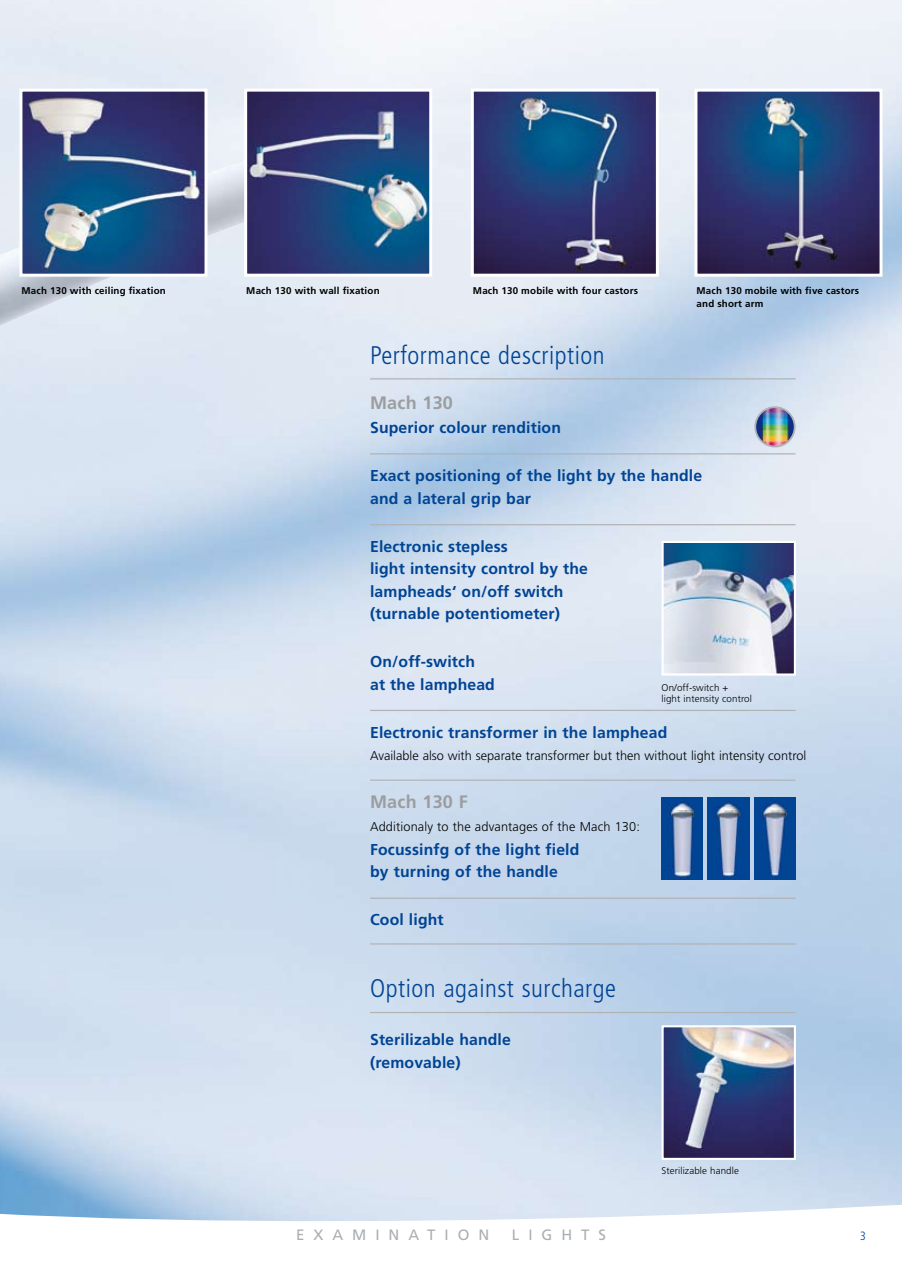
<style>
.page{position:relative;width:902px;height:1272px;background:#fff}
.page>*{position:absolute;margin:0;border:0;box-sizing:border-box;transform-origin:0 0}
.t1{font:300 condensed 25.5px "Frutiger";letter-spacing:.02em;color:#004494}
.t2{font:700 18px "Frutiger";letter-spacing:.01em;color:#9c9d9f}
.t3{font:700 15.75px/22.5px "Frutiger";letter-spacing:.01em;color:#004494}
.t4{font:15px "Frutiger";letter-spacing:.6em;color:#aaafb3}
.t5{font:300 12.75px "Frutiger";color:#000}
.t6{font:300 condensed 12px "Frutiger";color:#004494}
.t7{font:700 9.75px/12.8px "Frutiger";letter-spacing:.02em;color:#000}
.t8{font:300 9.75px/11.2px "Frutiger";letter-spacing:.01em;color:#000}
</style>
<div class="page">
<img style="left:0;top:0;width:901px;height:900px">
<svg style="left:0;top:900px;width:901px;height:321px;background:#c7d8ec"></svg>
<img style="left:0;top:118px;width:310px;height:953px">
<img style="left:23px;top:93px;width:180px;height:180px">
<div style="left:19px;top:89px;width:188px;height:188px;border:3px solid #fff"></div>
<img style="left:248px;top:93px;width:180px;height:180px">
<div style="left:244px;top:89px;width:188px;height:188px;border:3px solid #fff"></div>
<img style="left:475px;top:93px;width:179px;height:180px">
<div style="left:471px;top:89px;width:187px;height:188px;border:3px solid #fff"></div>
<img style="left:698px;top:93px;width:180px;height:180px">
<div style="left:694px;top:89px;width:188px;height:188px;border:3px solid #fff"></div>
<hr style="left:370px;top:378px;width:425px;height:1px;background:#b1b2b4">
<hr style="left:370px;top:897px;width:425px;height:1px;background:#b1b2b4">
<hr style="left:370px;top:524px;width:425px;height:1px;background:#b1b2b4">
<img style="left:664px;top:1028px;width:128px;height:128px">
<div style="left:661px;top:1025px;width:134px;height:134px;border:2px solid #fff"></div>
<img style="left:664px;top:544px;width:128px;height:128px">
<div style="left:661px;top:541px;width:134px;height:134px;border:2px solid #fff"></div>
<hr style="left:370px;top:1011px;width:425px;height:2px;background:#b1b2b4">
<img style="left:755px;top:407px;width:39px;height:39px;border-radius:50%">
<div style="left:754px;top:406px;width:41px;height:41px;border:2px solid #b1b2b4;border-radius:50%"></div>
<hr style="left:370px;top:453px;width:425px;height:1px;background:#b1b2b4">
<hr style="left:370px;top:709px;width:425px;height:2px;background:#b1b2b4">
<hr style="left:370px;top:943px;width:425px;height:1px;background:#b1b2b4">
<hr style="left:370px;top:779px;width:425px;height:1px;background:#b1b2b4">
<img style="left:661px;top:797px;width:41px;height:82px">
<img style="left:707px;top:797px;width:42px;height:82px">
<img style="left:754px;top:797px;width:41px;height:82px">
<p class="t7" style="left:22px;top:284px;width:146px">Mach 130 with ceiling fixation</p>
<p class="t7" style="left:246px;top:284px;width:135px">Mach 130 with wall fixation</p>
<p class="t7" style="left:473px;top:284px;width:166px">Mach 130 mobile with four castors</p>
<p class="t7" style="left:696px;top:284px;width:164px">Mach 130 mobile with five castors and short arm</p>
<h1 class="t1" style="left:370px;top:340px;width:236px">Performance description</h1>
<p class="t2" style="left:370px;top:392px;width:84px">Mach 130</p>
<p class="t3" style="left:370px;top:416px;width:192px">Superior colour rendition</p>
<p class="t3" style="left:370px;top:464px;width:333px">Exact positioning of the light by the handle and a lateral grip bar</p>
<p class="t3" style="left:370px;top:535px;width:219px">Electronic stepless<br>light intensity control by the lampheads‘ on/off switch (turnable potentiometer)</p>
<p class="t3" style="left:370px;top:650px;width:126px">On/off-switch<br>at the lamphead</p>
<p class="t3" style="left:370px;top:721px;width:298px">Electronic transformer in the lamphead</p>
<p class="t5" style="left:370px;top:748px;width:437px">Available also with separate transformer but then without light intensity control</p>
<p class="t2" style="left:370px;top:791px;width:99px">Mach 130 F</p>
<p class="t5" style="left:370px;top:819px;width:271px">Additionaly to the advantages of the Mach 130:</p>
<p class="t3" style="left:370px;top:838px;width:211px">Focussinfg of the light field by turning of the handle</p>
<p class="t3" style="left:370px;top:908px;width:75px">Cool light</p>
<p class="t8" style="left:661px;top:681px;width:92px">On/off-switch +<br>light intensity control</p>
<h1 class="t1" style="left:370px;top:974px;width:247px">Option against surcharge</h1>
<p class="t3" style="left:370px;top:1028px;width:142px">Sterilizable handle (removable)</p>
<p class="t8" style="left:661px;top:1165px;width:79px">Sterilizable handle</p>
<p class="t4" style="left:296px;top:1225px;width:18px">EXAMI</p>
<p class="t4" style="left:388px;top:1225px;width:102px">NATI ON</p>
<p class="t4" style="left:512px;top:1225px;width:96px">LI GHTS</p>
<p class="t6" style="left:860px;top:1229px;width:7px">3</p>
</div>
